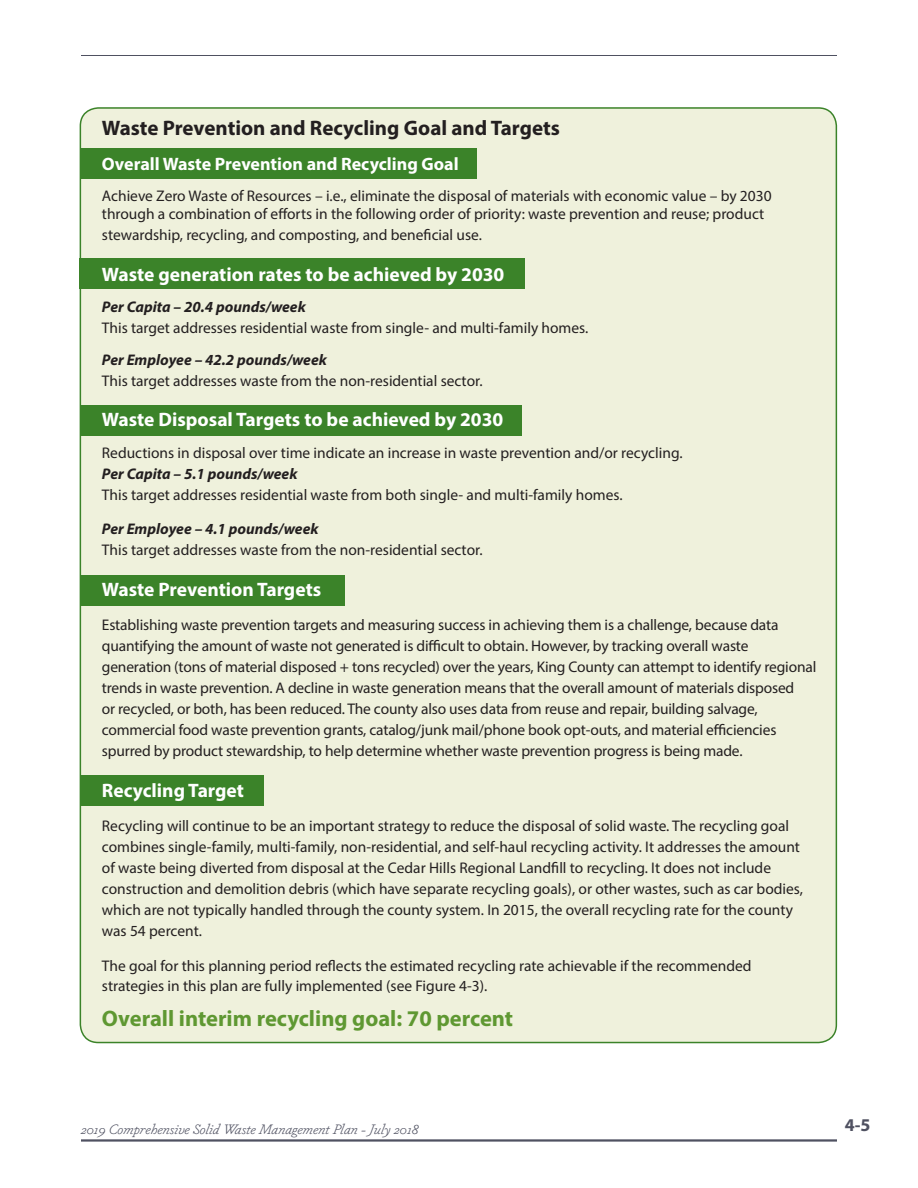
<style>
.page{position:relative;width:918px;height:1188px;background:#fff}
.page>*{position:absolute;margin:0;border:0;box-sizing:border-box;transform-origin:0 0}
.t1{font:700 22.5px "Myriad Pro";color:#5f9832}
.t2{font:700 21px "Myriad Pro";color:#231f20}
.t3{font:700 19.5px "Myriad Pro";color:#fff}
.t4{font:700 18px "Myriad Pro";color:#fff}
.t5{font:700 18px "Myriad Pro";color:#4f5161}
.t6{font:15.45px/21px "Myriad Pro";color:#231f20}
.t7{font:italic 700 15.45px "Myriad Pro";color:#231f20}
.t8{font:italic 300 13.5px "Dapifer";color:#4f5161}
</style>
<div class="page">
<hr style="left:81px;top:1139px;width:756px;height:3px;background:#4f5161">
<hr style="left:81px;top:55px;width:756px;height:1px;background:#4f5161">
<div style="left:80px;top:108px;width:756px;height:935px;background:#eff1dc;border-radius:18px"></div>
<div style="left:81px;top:575px;width:264px;height:30px;background:#3b8329"></div>
<div style="left:81px;top:149px;width:396px;height:30px;background:#3b8329"></div>
<div style="left:79px;top:259px;width:446px;height:30px;background:#3b8329"></div>
<div style="left:80px;top:405px;width:441px;height:30px;background:#3b8329"></div>
<div style="left:81px;top:775px;width:183px;height:30px;background:#3b8329"></div>
<h2 class="t2" style="left:102px;top:114px;width:460px">Waste Prevention and Recycling Goal and Targets</h2>
<p class="t4" style="left:102px;top:152px;width:358px">Overall Waste Prevention and Recycling Goal</p>
<p class="t6" style="left:102px;top:187px;width:671px;line-height:18px">Achieve Zero Waste of Resources – i.e., eliminate the disposal of materials with economic value – by 2030 through a combination of efforts in the following order of priority: waste prevention and reuse; product</p>
<p class="t6" style="left:102px;top:224px;width:382px">stewardship, recycling, and composting, and beneficial use.</p>
<p class="t3" style="left:102px;top:261px;width:404px">Waste generation rates to be achieved by 2030</p>
<p class="t7" style="left:102px;top:297px;width:206px">Per Capita – 20.4 pounds/week</p>
<p class="t6" style="left:102px;top:317px;width:488px">This target addresses residential waste from single- and multi-family homes.</p>
<p class="t7" style="left:102px;top:349px;width:227px">Per Employee – 42.2 pounds/week</p>
<p class="t6" style="left:102px;top:370px;width:382px">This target addresses waste from the non-residential sector.</p>
<p class="t3" style="left:102px;top:407px;width:403px">Waste Disposal Targets to be achieved by 2030</p>
<p class="t6" style="left:102px;top:442px;width:582px">Reductions in disposal over time indicate an increase in waste prevention and/or recycling.</p>
<p class="t7" style="left:102px;top:463px;width:197px">Per Capita – 5.1 pounds/week</p>
<p class="t6" style="left:102px;top:484px;width:522px">This target addresses residential waste from both single- and multi-family homes.</p>
<p class="t7" style="left:102px;top:519px;width:218px">Per Employee – 4.1 pounds/week</p>
<p class="t6" style="left:102px;top:539px;width:382px">This target addresses waste from the non-residential sector.</p>
<p class="t3" style="left:102px;top:576px;width:221px">Waste Prevention Targets</p>
<p class="t6" style="left:102px;top:614px;width:716px">Establishing waste prevention targets and measuring success in achieving them is a challenge, because data quantifying the amount of waste not generated is difficult to obtain. However, by tracking overall waste generation (tons of material disposed + tons recycled) over the years, King County can attempt to identify regional trends in waste prevention. A decline in waste generation means that the overall amount of materials disposed<br>or recycled, or both, has been reduced. The county also uses data from reuse and repair, building salvage, commercial food waste prevention grants, catalog/junk mail/phone book opt-outs, and material efficiencies spurred by product stewardship, to help determine whether waste prevention progress is being made.</p>
<p class="t3" style="left:102px;top:777px;width:144px">Recycling Target</p>
<p class="t6" style="left:102px;top:815px;width:703px">Recycling will continue to be an important strategy to reduce the disposal of solid waste. The recycling goal combines single-family, multi-family, non-residential, and self-haul recycling activity. It addresses the amount of waste being diverted from disposal at the Cedar Hills Regional Landfill to recycling. It does not include construction and demolition debris (which have separate recycling goals), or other wastes, such as car bodies, which are not typically handled through the county system. In 2015, the overall recycling rate for the county was 54 percent.</p>
<p class="t6" style="left:102px;top:955px;width:651px">The goal for this planning period reflects the estimated recycling rate achievable if the recommended strategies in this plan are fully implemented (see Figure 4-3).</p>
<h1 class="t1" style="left:102px;top:1004px;width:413px">Overall interim recycling goal: 70 percent</h1>
<p class="t8" style="left:81px;top:1120px;width:339px">2019 Comprehensive Solid Waste Management Plan - July 2018</p>
<p class="t5" style="left:845px;top:1114px;width:27px">4-5</p>
</div>
